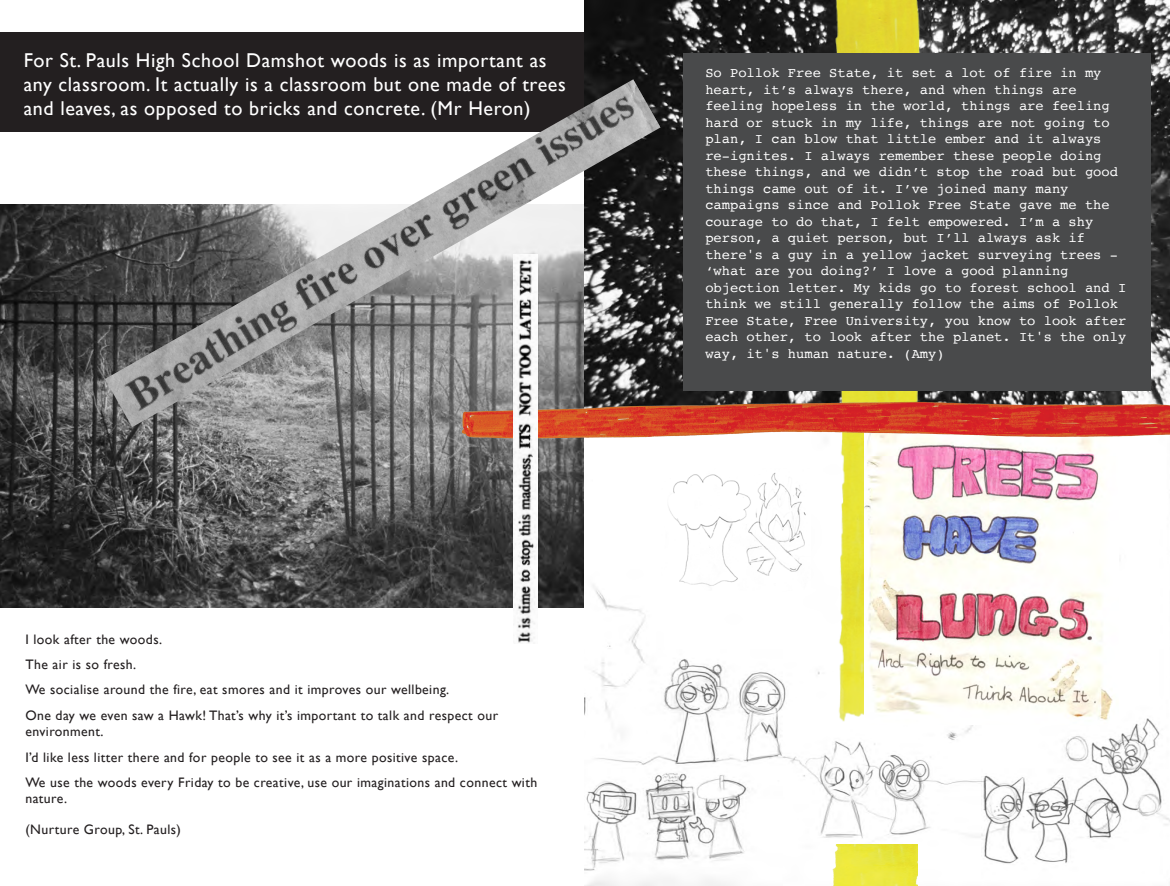
<style>
.page{position:relative;width:1170px;height:886px;background:#fff}
.page>*{position:absolute;margin:0;border:0;box-sizing:border-box;transform-origin:0 0}
.t1{font:20px/24px "Gill Sans";letter-spacing:.03em;color:#fff}
.t2{font:13.75px/16.5px "Courier";color:#fff}
.t3{font:13.75px/25.2px "Gill Sans";letter-spacing:.03em;color:#231f20}
</style>
<div class="page">
<div style="left:0;top:33px;width:625px;height:99px;background:#231f20"></div>
<img style="left:0;top:205px;width:584px;height:402px">
<img style="left:585px;top:585px;width:584px;height:301px">
<img style="left:585px;top:0;width:584px;height:390px">
<img style="left:105px;top:79px;width:555px;height:348px">
<img style="left:661px;top:473px;width:149px;height:117px">
<img style="left:827px;top:845px;width:90px;height:41px">
<img style="left:819px;top:0;width:118px;height:736px">
<img style="left:864px;top:451px;width:254px;height:273px">
<img style="left:446px;top:390px;width:723px;height:61px">
<div style="left:684px;top:53px;width:466px;height:337px;background:#494a4b"></div>
<img style="left:513px;top:254px;width:24px;height:389px">
<h1 class="t1" style="left:24px;top:48px;width:543px">For St. Pauls High School Damshot woods is as important as any classroom. It actually is a classroom but one made of trees and leaves, as opposed to bricks and concrete. (Mr Heron)</h1>
<p class="t3" style="left:25px;top:626px;width:474px">I look after the woods.<br>The air is so fresh.<br>We socialise around the fire, eat smores and it improves our wellbeing.<br>One day we even saw a Hawk! That’s why it’s important to talk and respect our</p>
<p class="t3" style="left:25px;top:719px;width:513px">environment.<br>I’d like less litter there and for people to see it as a more positive space.<br>We use the woods every Friday to be creative, use our imaginations and connect with</p>
<p class="t3" style="left:25px;top:783px;width:157px;line-height:30.2px">nature.<br>(Nurture Group, St. Pauls)</p>
<p class="t2" style="left:705px;top:64px;width:422px">So Pollok Free State, it set a lot of fire in my heart, it’s always there, and when things are feeling hopeless in the world, things are feeling hard or stuck in my life, things are not going to plan, I can blow that little ember and it always re-ignites. I always remember these people doing these things, and we didn’t stop the road but good things came out of it. I’ve joined many many campaigns since and Pollok Free State gave me the courage to do that, I felt empowered. I’m a shy person, a quiet person, but I’ll always ask if there's a guy in a yellow jacket surveying trees - ‘what are you doing?’ I love a good planning objection letter. My kids go to forest school and I think we still generally follow the aims of Pollok Free State, Free University, you know to look after each other, to look after the planet. It's the only way, it's human nature. (Amy)</p>
</div>
